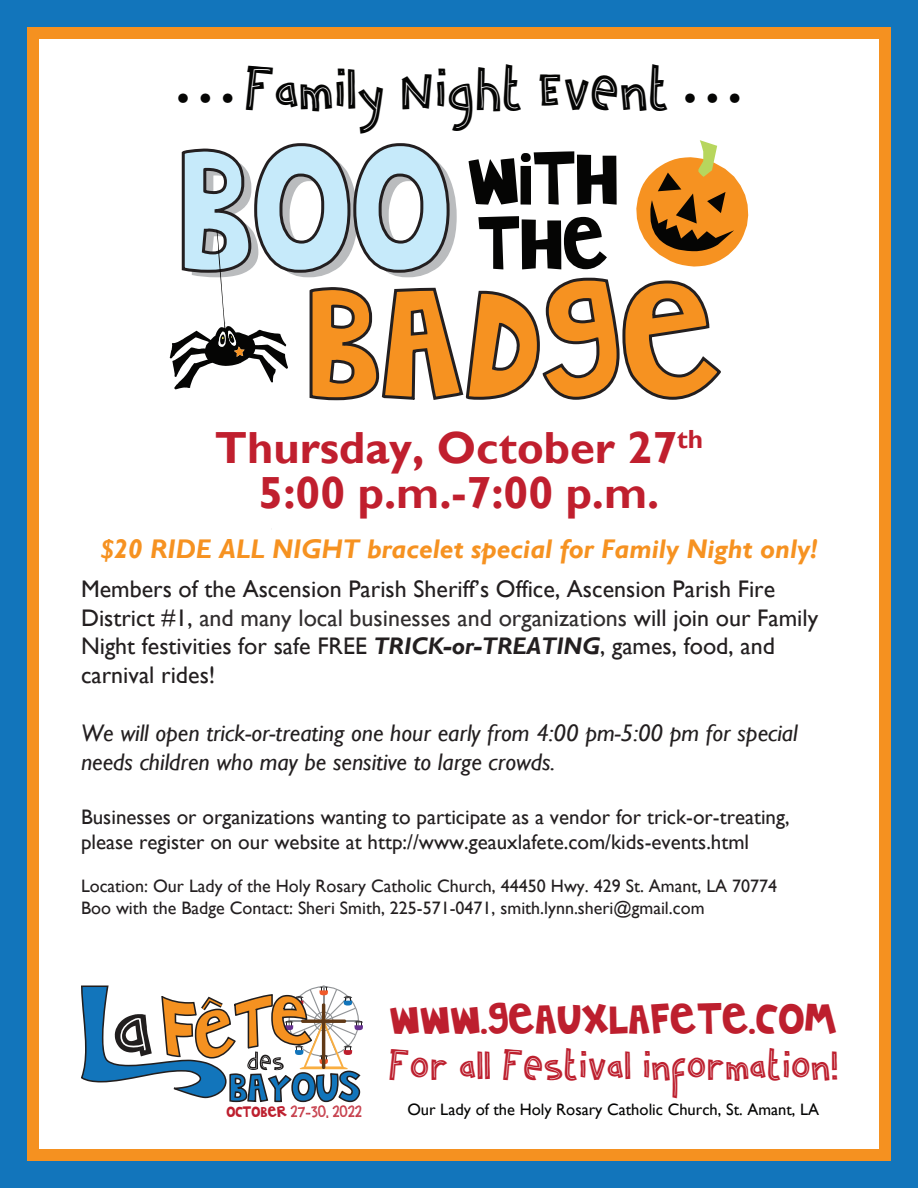
<style>
.page{position:relative;width:918px;height:1188px;background:#1275bb}
.page>*{position:absolute;margin:0;border:0;box-sizing:border-box;transform-origin:0 0}
.t1{font:132px "MTF Jumpin'Jack";color:#babcbe;scale:.91 1}
.t2{font:120px "MTF Jumpin'Jack";color:#f69221}
.t3{font:54px/64.8px "MTF Jumpin'Jack";color:#050504}
.t4{font:700 45px/45px "Gill Sans";color:#c01f2e;text-align:center}
.t5{font:45px "London Train";color:#050504}
.t6{font:31.5px "London Train";color:#bd1f2e}
.t7{font:31.5px "MTF Jumpin'Jack";color:#bd1f2e}
.t8{font:italic 700 27px "Gill Sans";color:#f69221}
.t9{font:24px/28.8px "Gill Sans";color:#231f20}
.t10{font:italic 24px/28.8px "Gill Sans";color:#231f20}
.t11{font:21px/25.2px "Gill Sans";color:#231f20}
.t12{font:18px/21.6px "Gill Sans";color:#231f20}
.t13{font:16.5px "Gill Sans";color:#050504}
.t14{font:10.8px "London Train";color:#bd1f2e}
.s1{font-family:"Myriad Pro"}
.s2{color:rgb(35 31 32/.94)}
.s3{font-weight:700;font-style:italic}
.s4{font-family:"MTF Jumpin'Jack EXT"}
</style>
<div class="page">
<div style="left:27px;top:27px;width:864px;height:1134px;background:#fff"></div>
<svg style="left:81px;top:986px;width:282px;height:116px;background:#b7bab9"></svg>
<svg style="left:170px;top:140px;width:578px;height:262px;background:#e4dfd9"></svg>
<h3 class="t5" style="left:177px;top:68px;width:566px"><span class="s1">• • •</span> Family Night Event <span class="s1">• • •</span></h3>
<h1 class="t1" style="left:189px;top:137px;width:299px">BOO</h1>
<h2 class="t2" style="left:308px;top:271px;width:416px">BADGE</h2>
<h3 class="t3" style="left:467px;top:148px;width:152px">WITH<br>THE</h3>
<h3 class="t4" style="left:215px;top:426px;width:490px">Thursday, October 27<sup>th<br></sup>5:00 p.m.-7:00 p.m.</h3>
<p class="t8" style="left:101px;top:534px;width:718px">$20 RIDE ALL NIGHT bracelet special for Family Night only!</p>
<p class="t9" style="left:81px;top:575px;width:739px">Members of the Ascension Parish Sheriff’s Office, Ascension Parish Fire District #1, <span class="s2">and many local businesses and organizations</span> will join our Family Night festivities for safe FREE <span class="s3">TRICK-or-TREATING</span>, games, food, and carnival rides!</p>
<p class="t10" style="left:81px;top:719px;width:718px">We will open trick-or-treating one hour early from 4:00 pm-5:00 pm for special needs children who may be sensitive to large crowds.</p>
<p class="t11" style="left:81px;top:804px;width:710px">Businesses or organizations wanting to participate as a vendor for trick-or-treating, please register on our website at http://www.geauxlafete.com/kids-events.html</p>
<p class="t12" style="left:81px;top:876px;width:698px">Location: Our Lady of the Holy Rosary Catholic Church, 44450 Hwy. 429 St. Amant, LA 70774<br>Boo with the Badge Contact: Sheri Smith, 225-571-0471, smith.lynn.sheri@gmail.com</p>
<h3 class="t7" style="left:389px;top:1001px;width:449px">WWW.GEAUXLAFETE.COM</h3>
<h3 class="t6" style="left:388px;top:1050px;width:452px">For all Festival information!</h3>
<p class="t14" style="left:227px;top:1107px;width:137px"><span class="s4">OCTOBER</span> 27-30, 2022</p>
<p class="t13" style="left:407px;top:1100px;width:413px">Our Lady of the Holy Rosary Catholic Church, St. Amant, LA</p>
</div>
